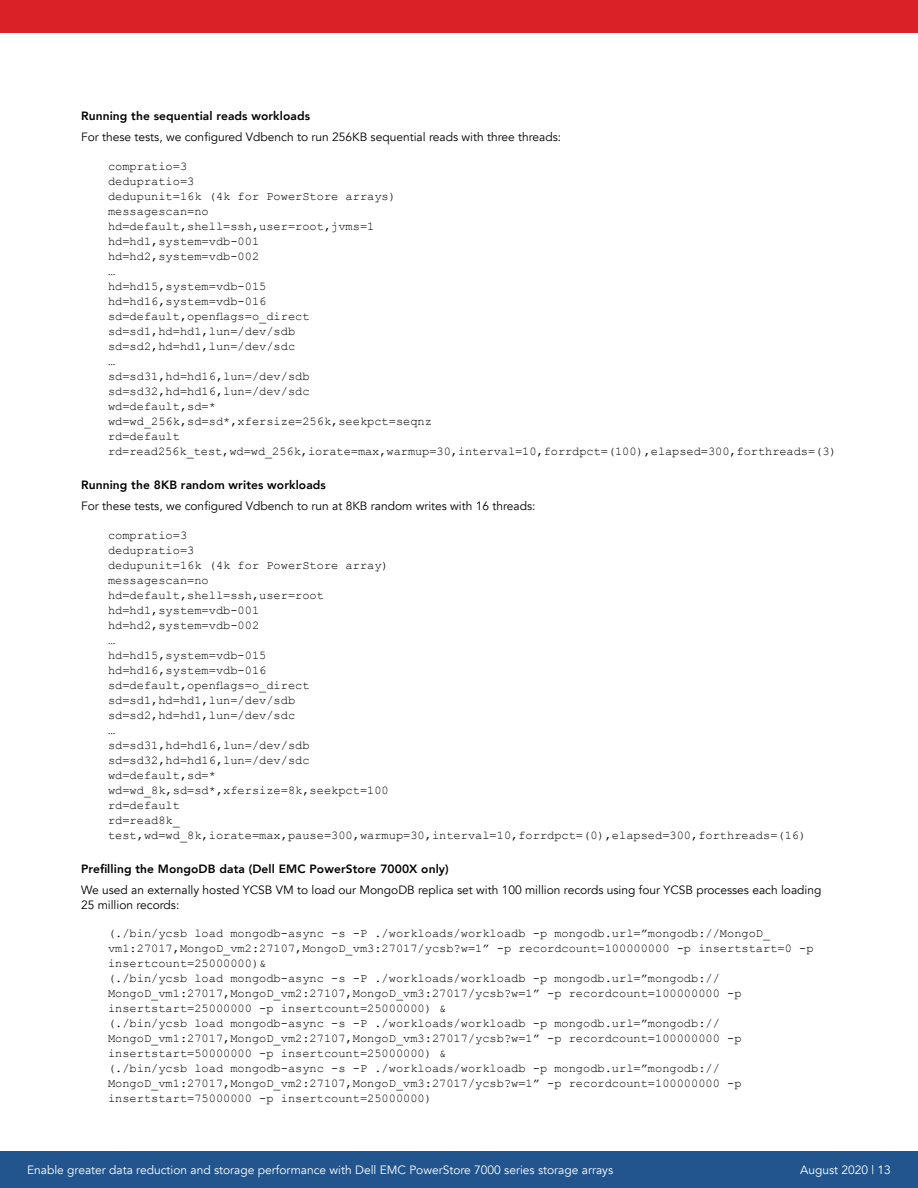
<style>
.page{position:relative;width:918px;height:1188px;background:#fff}
.page>*{position:absolute;margin:0;border:0;box-sizing:border-box;transform-origin:0 0}
.t1{font:12px/15px "Courier New";color:#000}
.t2{font:12px/14.4px "Avenir";color:#000}
.t3{font:800 12px "Avenir";letter-spacing:.01em;color:#000}
.t4{font:12px "Avenir";color:#fff}
</style>
<div class="page">
<div style="left:0;top:1151px;width:918px;height:37px;background:#22558d"></div>
<div style="left:0;top:0;width:918px;height:32px;background:#da2128"></div>
<p class="t3" style="left:81px;top:106px;width:231px">Running the sequential reads workloads</p>
<p class="t2" style="left:81px;top:130px;width:482px">For these tests, we configured Vdbench to run 256KB sequential reads with three threads:</p>
<p class="t1" style="left:108px;top:158px;width:730px">compratio=3<br>dedupratio=3<br>dedupunit=16k (4k for PowerStore arrays)<br>messagescan=no<br>hd=default,shell=ssh,user=root,jvms=1<br>hd=hd1,system=vdb-001<br>hd=hd2,system=vdb-002<br>…<br>hd=hd15,system=vdb-015<br>hd=hd16,system=vdb-016<br>sd=default,openflags=o_direct<br>sd=sd1,hd=hd1,lun=/dev/sdb<br>sd=sd2,hd=hd1,lun=/dev/sdc<br>…<br>sd=sd31,hd=hd16,lun=/dev/sdb<br>sd=sd32,hd=hd16,lun=/dev/sdc<br>wd=default,sd=*<br>wd=wd_256k,sd=sd*,xfersize=256k,seekpct=seqnz<br>rd=default rd=read256k_test,wd=wd_256k,iorate=max,warmup=30,interval=10,forrdpct=(100),elapsed=300,forthreads=(3)</p>
<p class="t3" style="left:81px;top:476px;width:246px">Running the 8KB random writes workloads</p>
<p class="t2" style="left:81px;top:499px;width:456px">For these tests, we configured Vdbench to run at 8KB random writes with 16 threads:</p>
<p class="t1" style="left:108px;top:527px;width:700px">compratio=3<br>dedupratio=3<br>dedupunit=16k (4k for PowerStore array)<br>messagescan=no<br>hd=default,shell=ssh,user=root<br>hd=hd1,system=vdb-001<br>hd=hd2,system=vdb-002<br>…<br>hd=hd15,system=vdb-015<br>hd=hd16,system=vdb-016<br>sd=default,openflags=o_direct<br>sd=sd1,hd=hd1,lun=/dev/sdb<br>sd=sd2,hd=hd1,lun=/dev/sdc<br>…<br>sd=sd31,hd=hd16,lun=/dev/sdb<br>sd=sd32,hd=hd16,lun=/dev/sdc<br>wd=default,sd=*<br>wd=wd_8k,sd=sd*,xfersize=8k,seekpct=100<br>rd=default<br>rd=read8k_ test,wd=wd_8k,iorate=max,pause=300,warmup=30,interval=10,forrdpct=(0),elapsed=300,forthreads=(16)</p>
<p class="t3" style="left:81px;top:860px;width:369px">Prefilling the MongoDB data (Dell EMC PowerStore 7000X only)</p>
<p class="t2" style="left:81px;top:883px;width:742px">We used an externally hosted YCSB VM to load our MongoDB replica set with 100 million records using four YCSB processes each loading<br>25 million records:</p>
<p class="t1" style="left:108px;top:926px;width:707px">(./bin/ycsb load mongodb-async -s -P ./workloads/workloadb -p mongodb.url=”mongodb://MongoD_ vm1:27017,MongoD_vm2:27107,MongoD_vm3:27017/ycsb?w=1” -p recordcount=100000000 -p insertstart=0 -p insertcount=25000000)&amp;<br>(./bin/ycsb load mongodb-async -s -P ./workloads/workloadb -p mongodb.url=”mongodb:// MongoD_vm1:27017,MongoD_vm2:27107,MongoD_vm3:27017/ycsb?w=1” -p recordcount=100000000 -p insertstart=25000000 -p insertcount=25000000) &amp;<br>(./bin/ycsb load mongodb-async -s -P ./workloads/workloadb -p mongodb.url=”mongodb:// MongoD_vm1:27017,MongoD_vm2:27107,MongoD_vm3:27017/ycsb?w=1” -p recordcount=100000000 -p insertstart=50000000 -p insertcount=25000000) &amp;<br>(./bin/ycsb load mongodb-async -s -P ./workloads/workloadb -p mongodb.url=”mongodb:// MongoD_vm1:27017,MongoD_vm2:27107,MongoD_vm3:27017/ycsb?w=1” -p recordcount=100000000 -p insertstart=75000000 -p insertcount=25000000)</p>
<p class="t4" style="left:27px;top:1163px;width:588px">Enable greater data reduction and storage performance with Dell EMC PowerStore 7000 series storage arrays</p>
<p class="t4" style="left:800px;top:1163px;width:92px">August 2020 | 13</p>
</div>
